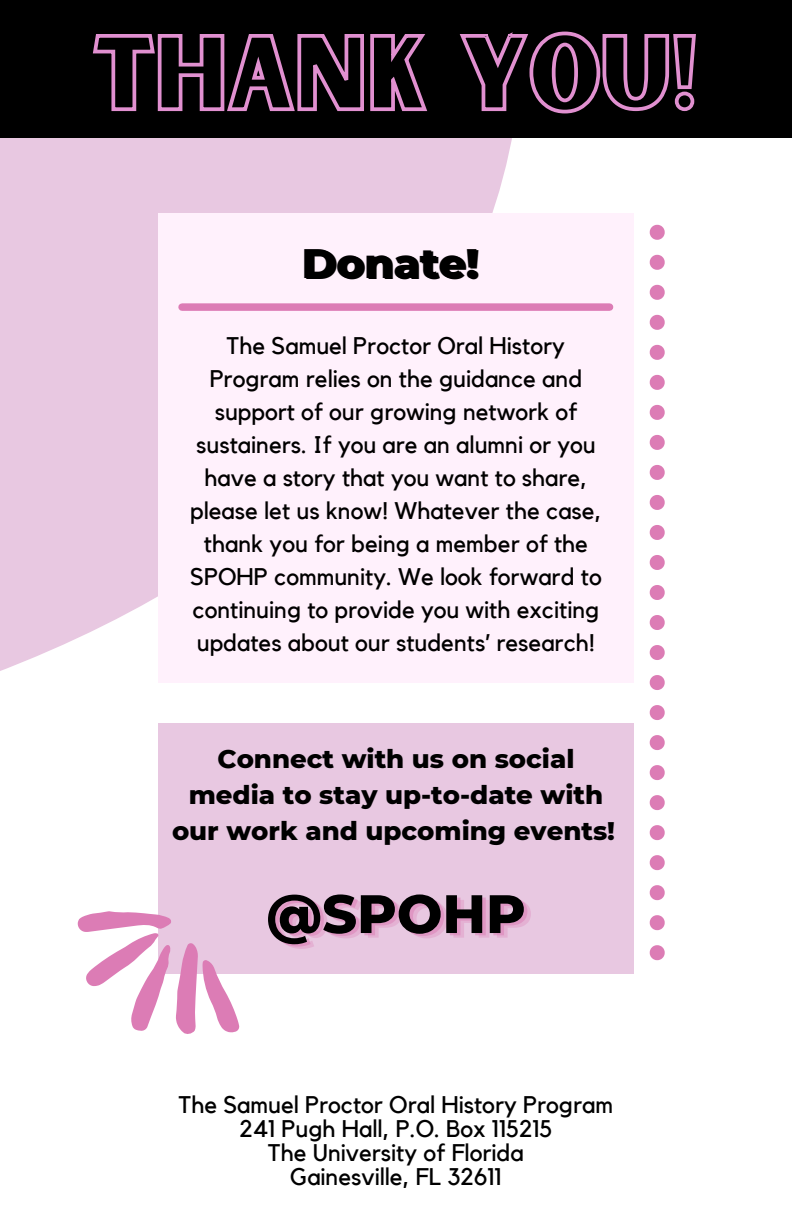
<style>
.page{position:relative;width:792px;height:1224px;background:#fff}
.page>*{position:absolute;margin:0;border:0;box-sizing:border-box;transform-origin:0 0}
.t1{font:800 54px "Montserrat";letter-spacing:-.605em;color:#000}
.t2{font:800 42px "Montserrat";color:#000}
.t3{font:800 26px/36px "Montserrat";color:#000;text-align:center}
.t4{font:24px/33px "Kollektif";color:#000;text-align:center}
.s1{color:rgb(220 124 181/.3)}
</style>
<div class="page">
<div style="left:0;top:138px;width:512px;height:533px;background:#e8c8e1"></div>
<div style="left:0;top:0;width:792px;height:138px;background:#000"></div>
<div style="left:158px;top:213px;width:476px;height:470px;background:#fff1fc"></div>
<svg style="left:92px;top:31px;width:604px;height:83px"></svg>
<div style="left:158px;top:723px;width:476px;height:250px;background:#e8c8e1"></div>
<svg style="left:78px;top:911px;width:161px;height:123px"></svg>
<svg style="left:650px;top:225px;width:15px;height:735px"></svg>
<div style="left:182px;top:303px;width:428px;height:8px;background:#dc7cb5"></div>
<p class="t2" style="left:302px;top:237px;width:178px">Donate!</p>
<p class="t4" style="left:190px;top:330px;width:413px">The Samuel Proctor Oral History Program relies on the guidance and support of our growing network of sustainers. If you are an alumni or you have a story that you want to share, please let us know! Whatever the case, thank you for being a member of the SPOHP community. We look forward to continuing to provide you with exciting updates about our students’ research!</p>
<p class="t3" style="left:172px;top:741px;width:445px">Connect with us on social media to stay up-to-date with our work and upcoming events!</p>
<p class="t1" style="left:266px;top:881px;width:268px">@<span class="s1">@</span> S<span class="s1">S</span> P<span class="s1">P</span> O<span class="s1">O</span> H<span class="s1">H</span> P<span class="s1">P</span></p>
<p class="t4" style="left:179px;top:1089px;width:436px">The Samuel Proctor Oral History Program</p>
<p class="t4" style="left:240px;top:1113px;width:314px">241 Pugh Hall, P.O. Box 115215</p>
<p class="t4" style="left:268px;top:1137px;width:257px">The University of Florida</p>
<p class="t4" style="left:290px;top:1161px;width:213px">Gainesville, FL 32611</p>
</div>
